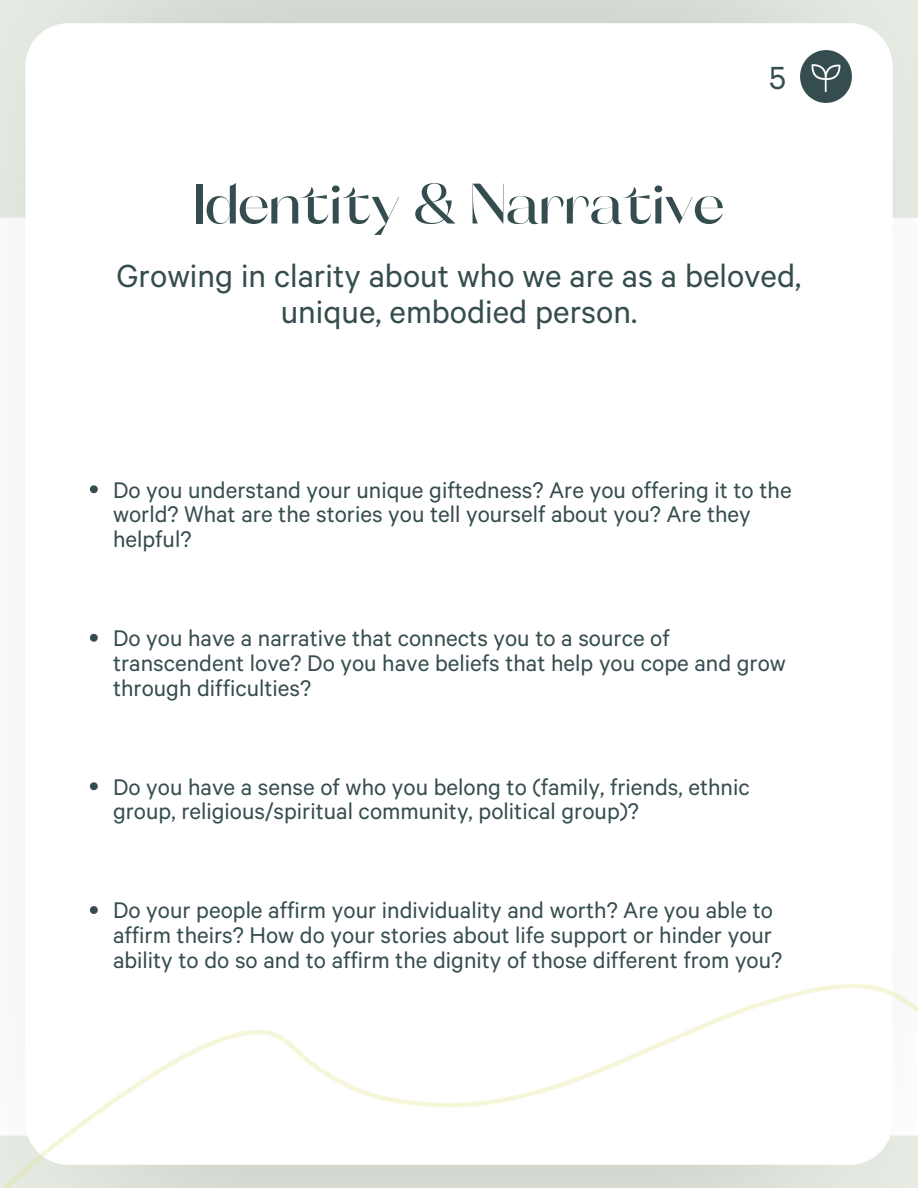
<style>
.page{position:relative;width:918px;height:1188px;background:#fff}
.page>*{position:absolute;margin:0;border:0;box-sizing:border-box;transform-origin:0 0}
.t1{font:500 57px "Orelo Standard";color:#364d4f}
.t2{font:36px/36px "Calibre";color:#364d4f;text-align:center}
.t3{font:25.5px/24.8px "Calibre";color:#364d4f}
</style>
<div class="page">
<img style="left:0;top:908px;width:918px;height:280px">
<svg style="left:90px;top:485px;width:8px;height:8px"></svg>
<svg style="left:90px;top:634px;width:8px;height:8px"></svg>
<svg style="left:90px;top:782px;width:8px;height:8px"></svg>
<svg style="left:90px;top:906px;width:8px;height:8px"></svg>
<img style="left:800px;top:50px;width:52px;height:52px">
<h1 class="t1" style="left:194px;top:172px;width:532px">Identity &amp; Narrative</h1>
<h2 class="t2" style="left:769px;top:58px;width:18px">5</h2>
<h2 class="t2" style="left:117px;top:256px;width:686px">Growing in clarity about who we are as a beloved, unique, embodied person.</h2>
<p class="t3" style="left:113px;top:477px;width:680px">Do you understand your unique giftedness? Are you offering it to the world? What are the stories you tell yourself about you? Are they helpful?</p>
<p class="t3" style="left:113px;top:625px;width:674px">Do you have a narrative that connects you to a source of transcendent love? Do you have beliefs that help you cope and grow through difficulties?</p>
<p class="t3" style="left:113px;top:774px;width:638px">Do you have a sense of who you belong to (family, friends, ethnic group, religious/spiritual community, political group)?</p>
<p class="t3" style="left:113px;top:897px;width:671px">Do your people affirm your individuality and worth? Are you able to affirm theirs? How do your stories about life support or hinder your ability to do so and to affirm the dignity of those different from you?</p>
</div>
